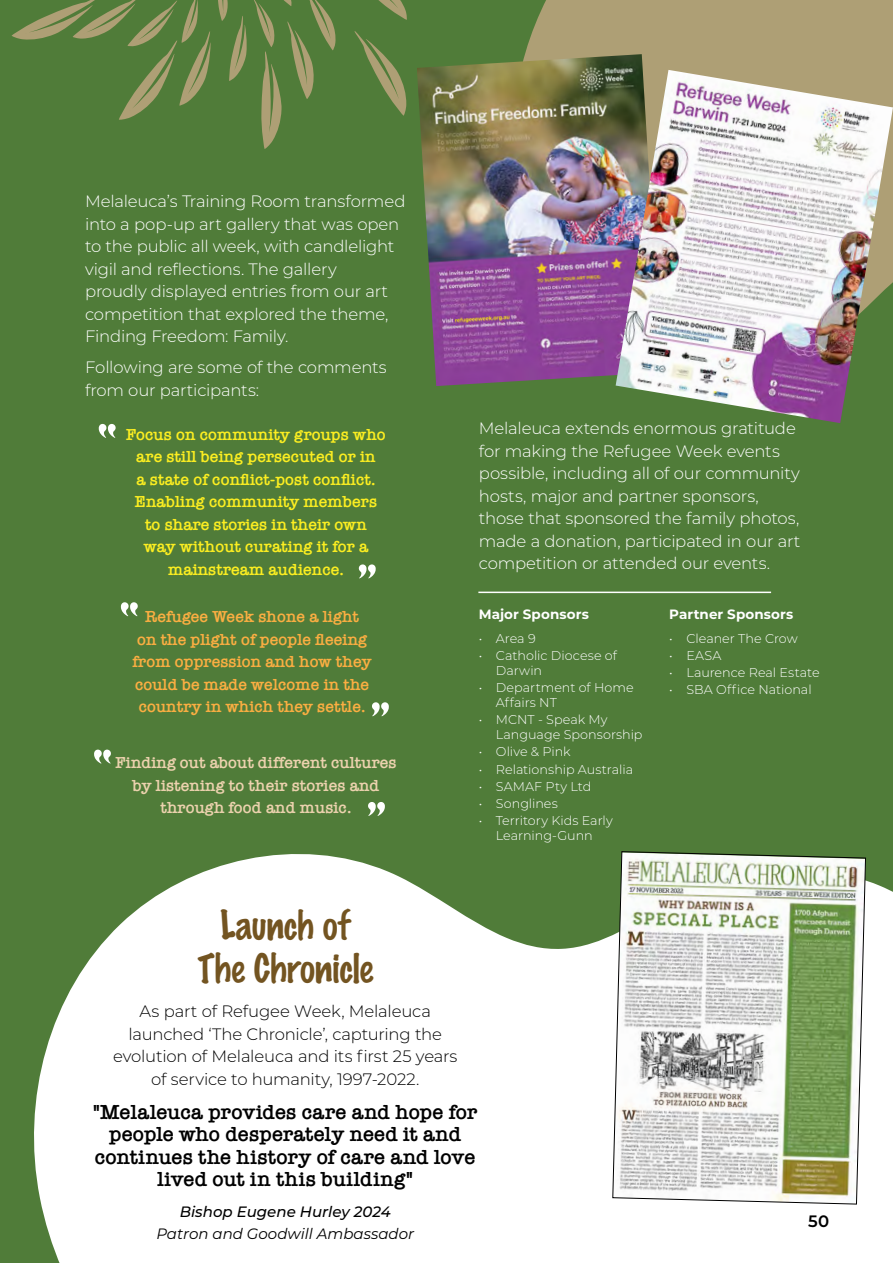
<style>
.page{position:relative;width:893px;height:1263px;background:#507c39}
.page>*{position:absolute;margin:0;border:0;box-sizing:border-box;transform-origin:0 0}
.t1{font:700 54px "Mermaid Swash Caps";color:#fff}
.t2{font:100 36px/42.8px "Marker Felt";letter-spacing:-.005em;color:#735421;text-align:center}
.t3{font:600 21px/22.5px "American Typewriter";color:#000;text-align:center}
.t4{font:300 16.5px/22.5px "Montserrat";letter-spacing:-.01em;color:#fff}
.t5{font:600 16.5px/22.5px "American Typewriter";color:#fcee21;text-align:center}
.t6{font:300 16.5px/22.5px "Montserrat";letter-spacing:-.01em;color:#000;text-align:center}
.t7{font:600 16.5px/22.5px "American Typewriter";color:#fbae42;text-align:center}
.t8{font:600 16.5px/22.5px "American Typewriter";color:#ecd2ae;text-align:center}
.t9{font:600 16.5px "Montserrat";color:#000}
.t10{font:italic 15px "Montserrat";color:#000}
.t11{font:italic 500 15px "Montserrat";color:#000}
.t12{font:700 13.5px "Montserrat";letter-spacing:.01em;color:#fff}
.t13{font:300 12.75px/15px "Montserrat";color:#fff}
</style>
<div class="page">
<div style="left:525px;top:0;width:368px;height:70px;background:#ae9f75"></div>
<img style="left:417px;top:54px;width:244px;height:332px">
<svg style="left:34px;top:854px;width:859px;height:409px;background:#e8eee5"></svg>
<img style="left:616px;top:70px;width:277px;height:353px">
<svg style="left:354px;top:31px;width:52px;height:85px"></svg>
<svg style="left:378px;top:0;width:29px;height:20px"></svg>
<svg style="left:11px;top:0;width:325px;height:149px"></svg>
<hr style="left:478px;top:592px;width:293px;height:1px;background:#fff">
<svg style="left:612px;top:851px;width:254px;height:353px;background:#c1cab7"></svg>
<p class="t4" style="left:85px;top:190px;width:322px">Melaleuca’s Training Room transformed into a pop-up art gallery that was open to the public all week, with candlelight vigil and reflections. The gallery<br>proudly displayed entries from our art competition that explored the theme, Finding Freedom: Family.</p>
<p class="t4" style="left:85px;top:356px;width:303px">Following are some of the comments from our participants:</p>
<p class="t5" style="left:126px;top:423px;width:261px">Focus on community groups who are still being persecuted or in<br>a state of conflict-post conflict.<br>Enabling community members to share stories in their own<br>way without curating it for a mainstream audience.</p>
<h1 class="t1" style="left:356px;top:553px;width:24px">"</h1>
<p class="t7" style="left:133px;top:605px;width:241px">Refugee Week shone a light<br>on the plight of people fleeing from oppression and how they could be made welcome in the country in which they settle.</p>
<h1 class="t1" style="left:369px;top:691px;width:24px">"</h1>
<p class="t8" style="left:115px;top:751px;width:283px">Finding out about different cultures by listening to their stories and through food and music.</p>
<h1 class="t1" style="left:365px;top:790px;width:24px">"</h1>
<p class="t4" style="left:479px;top:417px;width:323px">Melaleuca extends enormous gratitude for making the Refugee Week events possible, including all of our community hosts, major and partner sponsors, those that sponsored the family photos, made a donation, participated in our art competition or attended our events.</p>
<p class="t12" style="left:479px;top:605px;width:112px">Major Sponsors</p>
<p class="t13" style="left:479px;top:630px;width:58px">• Area 9</p>
<p class="t13" style="left:496px;top:648px;width:123px;text-indent:-17px">• Catholic Diocese of<br>Darwin</p>
<p class="t13" style="left:496px;top:680px;width:139px;text-indent:-17px">• Department of Home<br>Affairs NT</p>
<p class="t13" style="left:496px;top:712px;width:148px;text-indent:-17px">• MCNT - Speak My<br>Language Sponsorship</p>
<p class="t13" style="left:479px;top:744px;width:93px">• Olive &amp; Pink</p>
<p class="t13" style="left:479px;top:761px;width:156px">• Relationship Australia</p>
<p class="t13" style="left:479px;top:778px;width:114px">• SAMAF Pty Ltd</p>
<p class="t13" style="left:479px;top:795px;width:81px">• Songlines</p>
<p class="t13" style="left:479px;top:812px;width:135px;text-align:center">• Territory Kids Early<br>Learning-Gunn</p>
<p class="t12" style="left:669px;top:605px;width:126px">Partner Sponsors</p>
<p class="t13" style="left:669px;top:630px;width:130px">• Cleaner The Crow</p>
<p class="t13" style="left:669px;top:648px;width:54px">• EASA</p>
<p class="t13" style="left:669px;top:665px;width:152px">• Laurence Real Estate</p>
<p class="t13" style="left:669px;top:682px;width:144px">• SBA Office National</p>
<h2 class="t2" style="left:197px;top:903px;width:177px">Launch of<br>The Chronicle</h2>
<p class="t6" style="left:113px;top:999px;width:346px">As part of Refugee Week, Melaleuca launched ‘The Chronicle’, capturing the evolution of Melaleuca and its first 25 years of service to humanity, 1997-2022.</p>
<p class="t3" style="left:93px;top:1100px;width:386px">"Melaleuca provides care and hope for people who desperately need it and continues the history of care and love lived out in this building"</p>
<p class="t11" style="left:180px;top:1201px;width:213px">Bishop Eugene Hurley 2024</p>
<p class="t10" style="left:156px;top:1223px;width:259px">Patron and Goodwill Ambassador</p>
<p class="t9" style="left:808px;top:1209px;width:23px">50</p>
</div>
